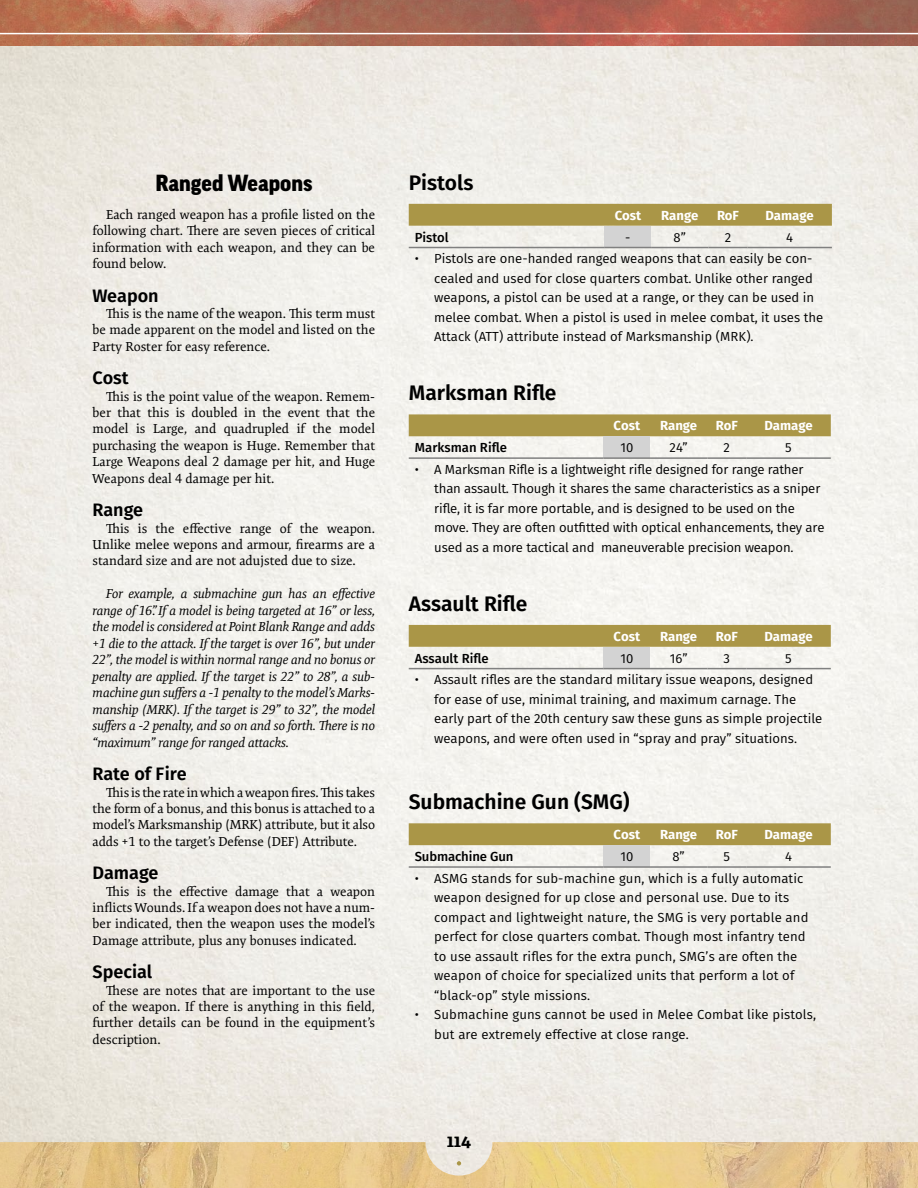
<style>
.page{position:relative;width:918px;height:1188px;background:#fff}
.page>*{position:absolute;margin:0;border:0;box-sizing:border-box;transform-origin:0 0}
.Body_copy{font:900 22.5px "Good Pro";color:#000}
.Body_copy-2{font:600 21px "Fira Sans";color:#000}
.Body_copy-3{font:600 18px "Fira Sans";color:#000}
.t1{font:700 18px "Adelle PE";color:#000}
.t2{font:13.2px/19.5px "Fira Sans";color:#000}
.t3{font:13.2px/16.5px "Expo Serif Pro";color:#000;text-align:justify}
.t4{font:italic 13.2px/16.5px "Expo Serif Pro";letter-spacing:-.01em;color:#000;text-align:justify}
.t5{font:700 13.2px "Fira Sans";color:#fff}
.t6{font:500 13.2px "Fira Sans";color:#000}
</style>
<div class="page">
<img style="left:0;top:45px;width:918px;height:1097px">
<img style="left:0;top:1142px;width:918px;height:46px">
<svg style="left:457px;top:1161px;width:4px;height:5px"></svg>
<img style="left:0;top:0;width:918px;height:45px">
<hr style="left:0;top:33px;width:918px;height:1px;background:#fff">
<div style="left:409px;top:204px;width:423px;height:22px;background:#aa9647"></div>
<div style="left:605px;top:226px;width:46px;height:22px;background:#d3d3d3"></div>
<hr style="left:409px;top:247px;width:196px;height:1px;background:#808080">
<hr style="left:605px;top:247px;width:46px;height:1px;background:#808080">
<hr style="left:651px;top:247px;width:57px;height:1px;background:#808080">
<hr style="left:708px;top:247px;width:39px;height:1px;background:#808080">
<hr style="left:747px;top:247px;width:85px;height:1px;background:#808080">
<div style="left:409px;top:414px;width:422px;height:22px;background:#aa9647"></div>
<div style="left:604px;top:436px;width:46px;height:22px;background:#d3d3d3"></div>
<hr style="left:409px;top:457px;width:195px;height:2px;background:#808080">
<hr style="left:604px;top:457px;width:46px;height:2px;background:#808080">
<hr style="left:650px;top:457px;width:57px;height:2px;background:#808080">
<hr style="left:707px;top:457px;width:39px;height:2px;background:#808080">
<hr style="left:746px;top:457px;width:85px;height:2px;background:#808080">
<div style="left:409px;top:625px;width:422px;height:22px;background:#aa9647"></div>
<div style="left:604px;top:647px;width:46px;height:22px;background:#d3d3d3"></div>
<hr style="left:409px;top:668px;width:195px;height:1px;background:#808080">
<hr style="left:604px;top:668px;width:46px;height:1px;background:#808080">
<hr style="left:650px;top:668px;width:57px;height:1px;background:#808080">
<hr style="left:707px;top:668px;width:39px;height:1px;background:#808080">
<hr style="left:746px;top:668px;width:85px;height:1px;background:#808080">
<div style="left:409px;top:823px;width:422px;height:22px;background:#aa9647"></div>
<div style="left:604px;top:845px;width:46px;height:22px;background:#d3d3d3"></div>
<hr style="left:409px;top:866px;width:195px;height:2px;background:#808080">
<hr style="left:604px;top:866px;width:46px;height:2px;background:#808080">
<hr style="left:650px;top:866px;width:57px;height:2px;background:#808080">
<hr style="left:707px;top:866px;width:39px;height:2px;background:#808080">
<hr style="left:746px;top:866px;width:85px;height:2px;background:#808080">
<p class="Body_copy" style="left:155px;top:170px;width:159px">Ranged Weapons</p>
<p class="t3" style="left:93px;top:206px;width:284px;text-indent:14px">Each ranged weapon has a profile listed on the following chart. There are seven pieces of critical information with each weapon, and they can be found below.</p>
<p class="Body_copy-3" style="left:93px;top:283px;width:68px">Weapon</p>
<p class="t3" style="left:93px;top:305px;width:284px;text-indent:14px">This is the name of the weapon. This term must be made apparent on the model and listed on the Party Roster for easy reference.</p>
<p class="Body_copy-3" style="left:93px;top:365px;width:38px">Cost</p>
<p class="t3" style="left:93px;top:388px;width:284px;text-indent:14px">This is the point value of the weapon. Remem&shy;ber that this is doubled in the event that the model is Large, and quadrupled if the model purchasing the weapon is Huge. Remember that Large Weapons deal 2 damage per hit, and Huge Weapons deal 4 damage per hit.</p>
<p class="Body_copy-3" style="left:93px;top:497px;width:52px">Range</p>
<p class="t3" style="left:93px;top:520px;width:284px;text-indent:14px">This is the effective range of the weapon.<br>Unlike melee wepons and armour, firearms are a standard size and are not adujsted due to size.</p>
<p class="t4" style="left:93px;top:586px;width:284px;text-indent:14px">For example, a submachine gun has an effective range of 16”. If a model is being targeted at 16” or less, the model is considered at Point Blank Range and adds +1 die to the attack. If the target is over 16”, but under 22”, the model is within normal range and no bonus or penalty are applied. If the target is 22” to 28”, a sub&shy;machine gun suffers a -1 penalty to the model’s Marks&shy;manship (MRK). If the target is 29” to 32”, the model suffers a -2 penalty, and so on and so forth. There is no “maximum” range for ranged attacks.</p>
<p class="Body_copy-3" style="left:93px;top:761px;width:96px">Rate of Fire</p>
<p class="t3" style="left:93px;top:784px;width:284px;text-indent:14px">This is the rate in which a weapon fires. This takes the form of a bonus, and this bonus is attached to a model’s Marksmanship (MRK) attribute, but it also adds +1 to the target’s Defense (DEF) Attribute.</p>
<p class="Body_copy-3" style="left:93px;top:860px;width:67px">Damage</p>
<p class="t3" style="left:93px;top:883px;width:284px;text-indent:14px">This is the effective damage that a weapon inflicts Wounds. If a weapon does not have a num&shy;ber indicated, then the weapon uses the model’s Damage attribute, plus any bonuses indicated.</p>
<p class="Body_copy-3" style="left:93px;top:959px;width:61px">Special</p>
<p class="t3" style="left:93px;top:982px;width:284px;text-indent:14px">These are notes that are important to the use of the weapon. If there is anything in this field, further details can be found in the equipment’s description.</p>
<p class="Body_copy-2" style="left:409px;top:168px;width:66px">Pistols</p>
<p class="t5" style="left:615px;top:206px;width:28px">Cost</p>
<p class="t5" style="left:661px;top:206px;width:39px">Range</p>
<p class="t5" style="left:717px;top:206px;width:23px">RoF</p>
<p class="t5" style="left:766px;top:206px;width:50px">Damage</p>
<p class="t6" style="left:415px;top:228px;width:36px">Pistol</p>
<p class="t2" style="left:625px;top:227px;width:7px">-</p>
<p class="t2" style="left:674px;top:227px;width:14px">8”</p>
<p class="t2" style="left:725px;top:227px;width:8px">2</p>
<p class="t2" style="left:786px;top:227px;width:8px">4</p>
<p class="t2" style="left:434px;top:249px;width:390px;text-indent:-20px">• Pistols are one-handed ranged weapons that can easily be con&shy;cealed and used for close quarters combat. Unlike other ranged weapons, a pistol can be used at a range, or they can be used in melee combat. When a pistol is used in melee combat, it uses the Attack (ATT) attribute instead of Marksmanship (MRK).</p>
<p class="Body_copy-2" style="left:409px;top:378px;width:149px">Marksman Rifle</p>
<p class="t5" style="left:614px;top:416px;width:28px">Cost</p>
<p class="t5" style="left:660px;top:416px;width:39px">Range</p>
<p class="t5" style="left:716px;top:416px;width:23px">RoF</p>
<p class="t5" style="left:764px;top:416px;width:50px">Damage</p>
<p class="t6" style="left:415px;top:438px;width:94px">Marksman Rifle</p>
<p class="t2" style="left:620px;top:438px;width:14px">10</p>
<p class="t2" style="left:670px;top:438px;width:20px">24”</p>
<p class="t2" style="left:724px;top:438px;width:8px">2</p>
<p class="t2" style="left:785px;top:438px;width:8px">5</p>
<p class="t2" style="left:434px;top:460px;width:392px;text-indent:-20px">• A Marksman Rifle is a lightweight rifle designed for range rather than assault. Though it shares the same characteristics as a sniper rifle, it is far more portable, and is designed to be used on the move. They are often outfitted with optical enhancements, they are used as a more tactical and maneuverable precision weapon.</p>
<p class="Body_copy-2" style="left:409px;top:589px;width:120px">Assault Rifle</p>
<p class="t5" style="left:614px;top:627px;width:28px">Cost</p>
<p class="t5" style="left:660px;top:627px;width:39px">Range</p>
<p class="t5" style="left:716px;top:627px;width:23px">RoF</p>
<p class="t5" style="left:764px;top:627px;width:50px">Damage</p>
<p class="t6" style="left:415px;top:649px;width:75px">Assault Rifle</p>
<p class="t2" style="left:620px;top:648px;width:14px">10</p>
<p class="t2" style="left:670px;top:648px;width:19px">16”</p>
<p class="t2" style="left:724px;top:648px;width:8px">3</p>
<p class="t2" style="left:785px;top:648px;width:8px">5</p>
<p class="t2" style="left:434px;top:670px;width:390px;text-indent:-20px">• Assault rifles are the standard military issue weapons, designed for ease of use, minimal training, and maximum carnage. The early part of the 20th century saw these guns as simple projectile weapons, and were often used in “spray and pray” situations.</p>
<p class="Body_copy-2" style="left:409px;top:787px;width:222px">Submachine Gun (SMG)</p>
<p class="t5" style="left:614px;top:825px;width:28px">Cost</p>
<p class="t5" style="left:660px;top:825px;width:39px">Range</p>
<p class="t5" style="left:716px;top:825px;width:23px">RoF</p>
<p class="t5" style="left:764px;top:825px;width:50px">Damage</p>
<p class="t6" style="left:415px;top:847px;width:100px">Submachine Gun</p>
<p class="t2" style="left:620px;top:847px;width:14px">10</p>
<p class="t2" style="left:673px;top:847px;width:14px">8”</p>
<p class="t2" style="left:724px;top:847px;width:8px">5</p>
<p class="t2" style="left:785px;top:847px;width:8px">4</p>
<p class="t2" style="left:434px;top:868px;width:376px;text-indent:-20px">• ASMG stands for sub-machine gun, which is a fully automatic weapon designed for up close and personal use. Due to its compact and lightweight nature, the SMG is very portable and perfect for close quarters combat. Though most infantry tend to use assault rifles for the extra punch, SMG’s are often the weapon of choice for specialized units that perform a lot of “black-op” style missions.</p>
<p class="t2" style="left:434px;top:1005px;width:383px;text-indent:-20px">• Submachine guns cannot be used in Melee Combat like pistols, but are extremely effective at close range.</p>
<h3 class="t1" style="left:447px;top:1127px;width:26px">114</h3>
</div>
